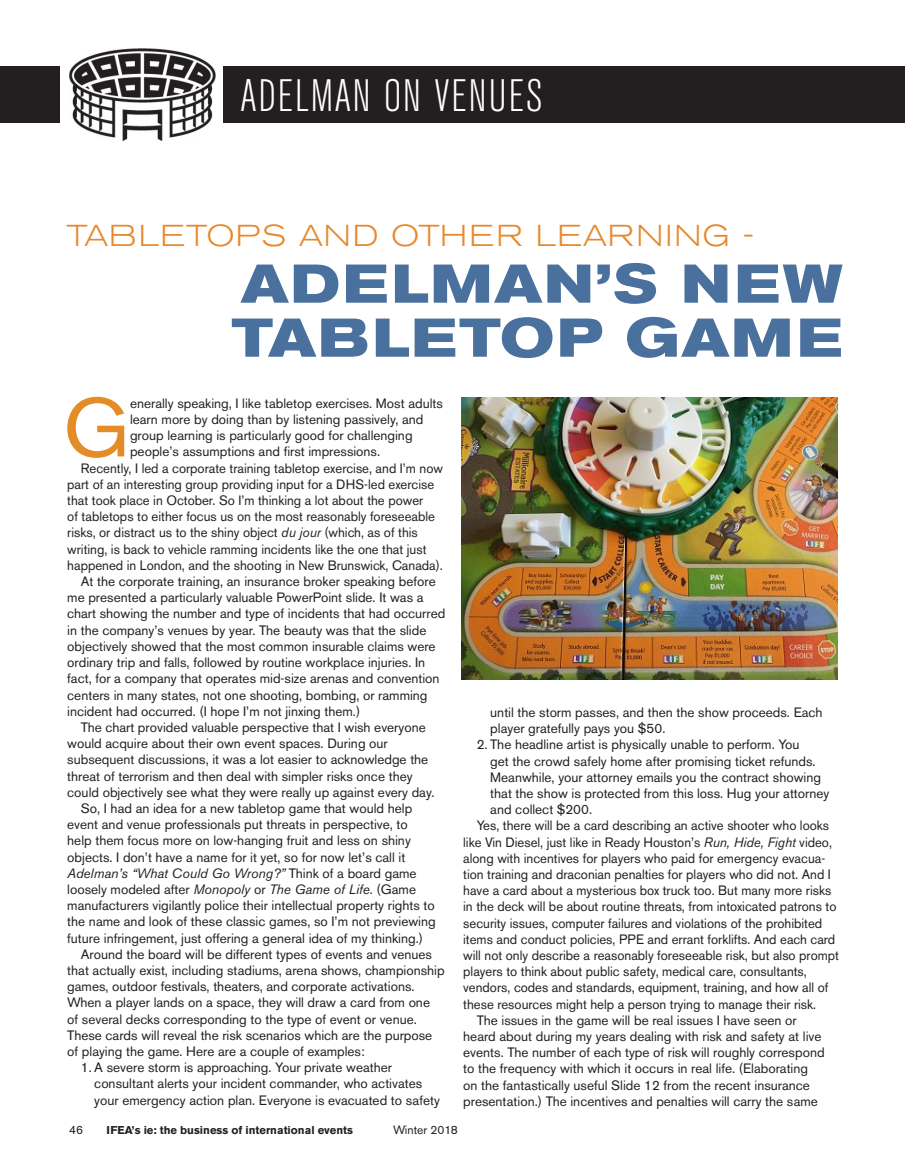
<style>
.page{position:relative;width:905px;height:1175px;background:#fff}
.page>*{position:absolute;margin:0;border:0;box-sizing:border-box;transform-origin:0 0}
.Body_Text_Black_Drop{font:82.35px "Akzidenz Grotesk BE";color:#e48c28}
.t1{font:700 expanded 54px/54px "Akzidenz Grotesk BE";letter-spacing:.03em;color:#4a709d}
.t2{font:300 condensed 45px "Akzidenz Grotesk BE";letter-spacing:.04em;color:#fff}
.t3{font:300 expanded 30px "Akzidenz Grotesk BE";letter-spacing:.03em;color:#e7882c}
.Body_Text_Black{font:13.5px/16.2px "Akzidenz Grotesk BE";color:#231f20}
.Body_Text_Black_Drop-2{font:13.5px/16.2px "Akzidenz Grotesk BE";color:#231f20}
.t4{font:12px "Akzidenz Grotesk BE";color:#231f20}
.t5{font:700 11.25px "Akzidenz Grotesk BE";color:#231f20}
.s1{font-style:italic}
</style>
<div class="page">
<div style="left:0;top:67px;width:904px;height:56px;background:#231f20"></div>
<div style="left:61px;top:48px;width:162px;height:93px;background:#fff"></div>
<img style="left:69px;top:48px;width:147px;height:93px">
<img style="left:461px;top:398px;width:376px;height:281px">
<p class="t2" style="left:240px;top:71px;width:304px">ADELMAN ON VENUES</p>
<p class="t3" style="left:67px;top:219px;width:688px">TABLETOPS AND OTHER LEARNING -</p>
<p class="t1" style="left:231px;top:258px;width:612px">ADELMAN’S NEW<br>TABLETOP GAME</p>
<p class="Body_Text_Black_Drop" style="left:63px;top:378px;width:68px">G</p>
<p class="Body_Text_Black_Drop-2" style="left:130px;top:395px;width:314px">enerally speaking, I like tabletop exercises. Most adults learn more by doing than by listening passively, and group learning is particularly good for challenging people’s assumptions and first impressions.</p>
<p class="Body_Text_Black" style="left:67px;top:460px;width:377px;text-indent:14px">Recently, I led a corporate training tabletop exercise, and I’m now part of an interesting group providing input for a DHS-led exercise that took place in October. So I’m thinking a lot about the power<br>of tabletops to either focus us on the most reasonably foreseeable risks, or distract us to the shiny object <span class="s1">du jour</span> (which, as of this writing, is back to vehicle ramming incidents like the one that just happened in London, and the shooting in New Brunswick, Canada).</p>
<p class="Body_Text_Black" style="left:67px;top:573px;width:379px;text-indent:14px">At the corporate training, an insurance broker speaking before me presented a particularly valuable PowerPoint slide. It was a chart showing the number and type of incidents that had occurred in the company’s venues by year. The beauty was that the slide objectively showed that the most common insurable claims were ordinary trip and falls, followed by routine workplace injuries. In fact, for a company that operates mid-size arenas and convention centers in many states, not one shooting, bombing, or ramming incident had occurred. (I hope I’m not jinxing them.)</p>
<p class="Body_Text_Black" style="left:67px;top:719px;width:369px;text-indent:14px">The chart provided valuable perspective that I wish everyone would acquire about their own event spaces. During our subsequent discussions, it was a lot easier to acknowledge the threat of terrorism and then deal with simpler risks once they could objectively see what they were really up against every day.</p>
<p class="Body_Text_Black" style="left:67px;top:800px;width:370px;text-indent:14px">So, I had an idea for a new tabletop game that would help event and venue professionals put threats in perspective, to<br>help them focus more on low-hanging fruit and less on shiny objects. I don’t have a name for it yet, so for now let’s call it <span class="s1">Adelman’s “What Could Go Wrong?”</span> Think of a board game loosely modeled after <span class="s1">Monopoly</span> or <span class="s1">The Game of Life</span>. (Game manufacturers vigilantly police their intellectual property rights to the name and look of these classic games, so I’m not previewing future infringement, just offering a general idea of my thinking.)</p>
<p class="Body_Text_Black" style="left:67px;top:946px;width:379px;text-indent:14px">Around the board will be different types of events and venues that actually exist, including stadiums, arena shows, championship games, outdoor festivals, theaters, and corporate activations.<br>When a player lands on a space, they will draw a card from one<br>of several decks corresponding to the type of event or venue.<br>These cards will reveal the risk scenarios which are the purpose of playing the game. Here are a couple of examples:</p>
<p class="Body_Text_Black" style="left:94px;top:1059px;width:347px;text-indent:-14px">1. A severe storm is approaching. Your private weather consultant alerts your incident commander, who activates your emergency action plan. Everyone is evacuated to safety</p>
<p class="Body_Text_Black" style="left:490px;top:704px;width:333px">until the storm passes, and then the show proceeds. Each player gratefully pays you $50.</p>
<p class="Body_Text_Black" style="left:490px;top:736px;width:340px;text-indent:-14px">2. The headline artist is physically unable to perform. You<br>get the crowd safely home after promising ticket refunds.<br>Meanwhile, your attorney emails you the contract showing that the show is protected from this loss. Hug your attorney and collect $200.</p>
<p class="Body_Text_Black" style="left:463px;top:817px;width:377px;text-indent:14px">Yes, there will be a card describing an active shooter who looks like Vin Diesel, just like in Ready Houston’s <span class="s1">Run, Hide, Fight</span> video, along with incentives for players who paid for emergency evacua&shy;tion training and draconian penalties for players who did not. And I have a card about a mysterious box truck too. But many more risks in the deck will be about routine threats, from intoxicated patrons to security issues, computer failures and violations of the prohibited items and conduct policies, PPE and errant forklifts. And each card will not only describe a reasonably foreseeable risk, but also prompt players to think about public safety, medical care, consultants, vendors, codes and standards, equipment, training, and how all of these resources might help a person trying to manage their risk.</p>
<p class="Body_Text_Black" style="left:463px;top:1012px;width:363px;text-indent:14px">The issues in the game will be real issues I have seen or heard about during my years dealing with risk and safety at live events. The number of each type of risk will roughly correspond to the frequency with which it occurs in real life. (Elaborating on the fantastically useful Slide 12 from the recent insurance presentation.) The incentives and penalties will carry the same</p>
<p class="t4" style="left:69px;top:1123px;width:16px">46</p>
<p class="t5" style="left:107px;top:1124px;width:248px">IFEA’s ie: the business of international events</p>
<p class="t4" style="left:393px;top:1123px;width:66px">Winter 2018</p>
</div>
